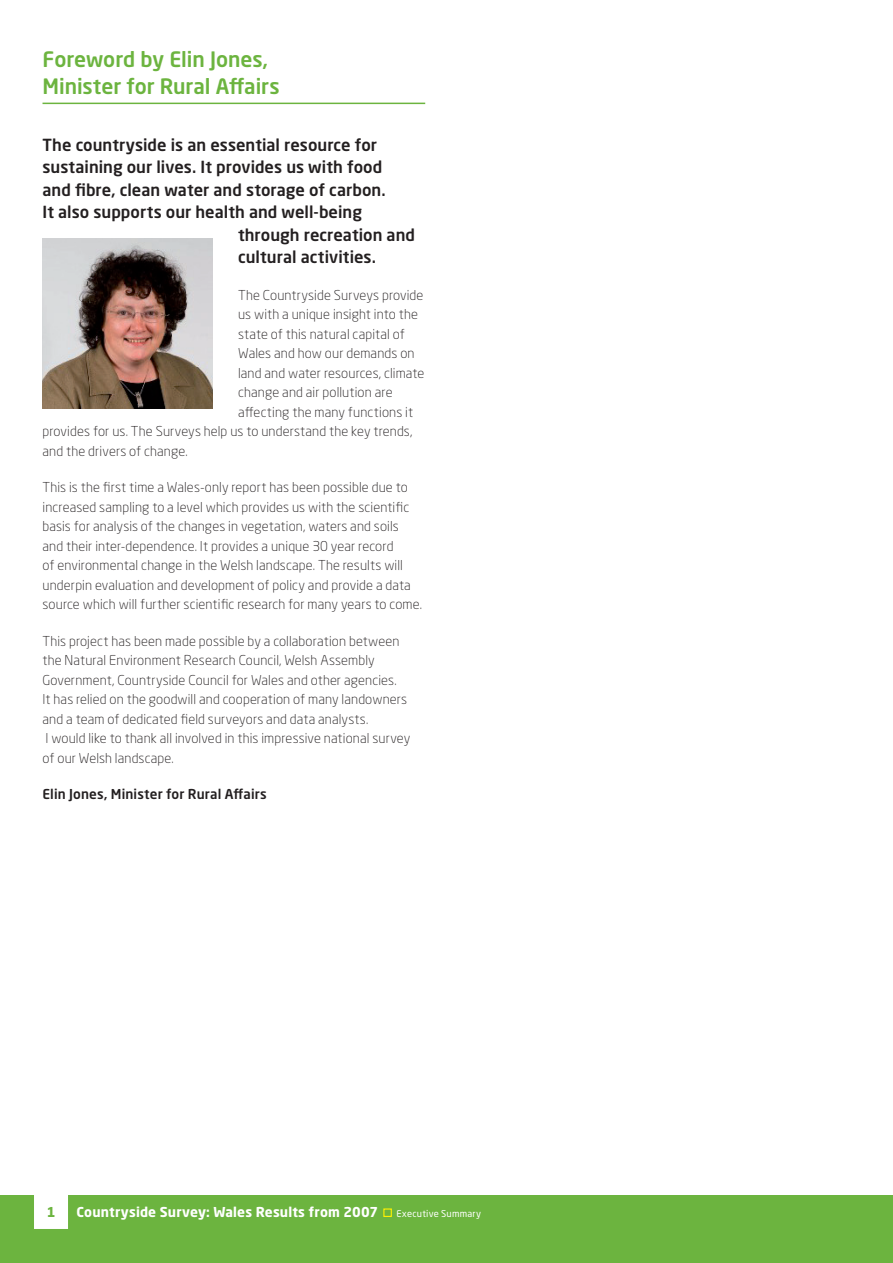
<style>
.page{position:relative;width:893px;height:1263px;background:#fff}
.page>*{position:absolute;margin:0;border:0;box-sizing:border-box;transform-origin:0 0}
.t1{font:500 21px/27px "Neo Sans Std";color:#6cb43f}
.t2{font:500 16.5px "Neo Sans Std";color:#231f20}
.t3{font:300 13.5px/19.5px "Neo Sans Std";letter-spacing:.01em;color:#231f20}
.t4{font:700 13.5px "Neo Sans Std";letter-spacing:.01em;color:#fff}
.t5{font:500 13.5px "Neo Sans Std";letter-spacing:.01em;color:#231f20}
.t6{font:700 13.5px "Neo Sans Std";color:#6cb43f}
.t7{font:9.3px "Neo Sans Std";letter-spacing:.025em;color:#fff}
</style>
<div class="page">
<div style="left:0;top:1195px;width:893px;height:68px;background:#6cb43f"></div>
<div style="left:35px;top:1192px;width:32px;height:36px;background:#fff"></div>
<div style="left:34px;top:1191px;width:34px;height:38px;border:2px solid #fff"></div>
<div style="left:383px;top:1208px;width:9px;height:9px;border:1px solid #fff101"></div>
<hr style="left:43px;top:103px;width:382px;height:1px;background:#6cb43f">
<img style="left:43px;top:238px;width:170px;height:170px">
<h1 class="t1" style="left:43px;top:46px;width:239px">Foreword by Elin Jones,<br>Minister for Rural Affairs</h1>
<p class="t2" style="left:43px;top:135px;width:336px">The countryside is an essential resource for</p>
<p class="t2" style="left:43px;top:158px;width:341px">sustaining our lives. It provides us with food</p>
<p class="t2" style="left:43px;top:180px;width:345px">and fibre, clean water and storage of carbon.</p>
<p class="t2" style="left:43px;top:203px;width:321px">It also supports our health and well-being</p>
<p class="t2" style="left:238px;top:225px;width:178px">through recreation and</p>
<p class="t2" style="left:238px;top:248px;width:139px">cultural activities.</p>
<p class="t3" style="left:238px;top:287px;width:187px">The Countryside Surveys provide</p>
<p class="t3" style="left:238px;top:306px;width:181px">us with a unique insight into the</p>
<p class="t3" style="left:238px;top:326px;width:168px">state of this natural capital of</p>
<p class="t3" style="left:238px;top:345px;width:178px">Wales and how our demands on</p>
<p class="t3" style="left:238px;top:365px;width:188px">land and water resources, climate</p>
<p class="t3" style="left:238px;top:384px;width:156px">change and air pollution are</p>
<p class="t3" style="left:238px;top:404px;width:177px">affecting the many functions it</p>
<p class="t3" style="left:43px;top:423px;width:371px">provides for us. The Surveys help us to understand the key trends,</p>
<p class="t3" style="left:43px;top:443px;width:147px">and the drivers of change.</p>
<p class="t3" style="left:43px;top:479px;width:381px">This is the first time a Wales-only report has been possible due to increased sampling to a level which provides us with the scientific basis for analysis of the changes in vegetation, waters and soils and their inter-dependence. It provides a unique 30 year record<br>of environmental change in the Welsh landscape. The results will underpin evaluation and development of policy and provide a data source which will further scientific research for many years to come.</p>
<p class="t3" style="left:43px;top:633px;width:369px">This project has been made possible by a collaboration between the Natural Environment Research Council, Welsh Assembly Government, Countryside Council for Wales and other agencies.<br>It has relied on the goodwill and cooperation of many landowners and a team of dedicated field surveyors and data analysts.<br>I would like to thank all involved in this impressive national survey of our Welsh landscape.</p>
<p class="t5" style="left:43px;top:786px;width:226px">Elin Jones, Minister for Rural Affairs</p>
<p class="t6" style="left:47px;top:1204px;width:10px">1</p>
<p class="t4" style="left:77px;top:1204px;width:303px">Countryside Survey: Wales Results from 2007</p>
<p class="t7" style="left:396px;top:1208px;width:86px">Executive Summary</p>
</div>
